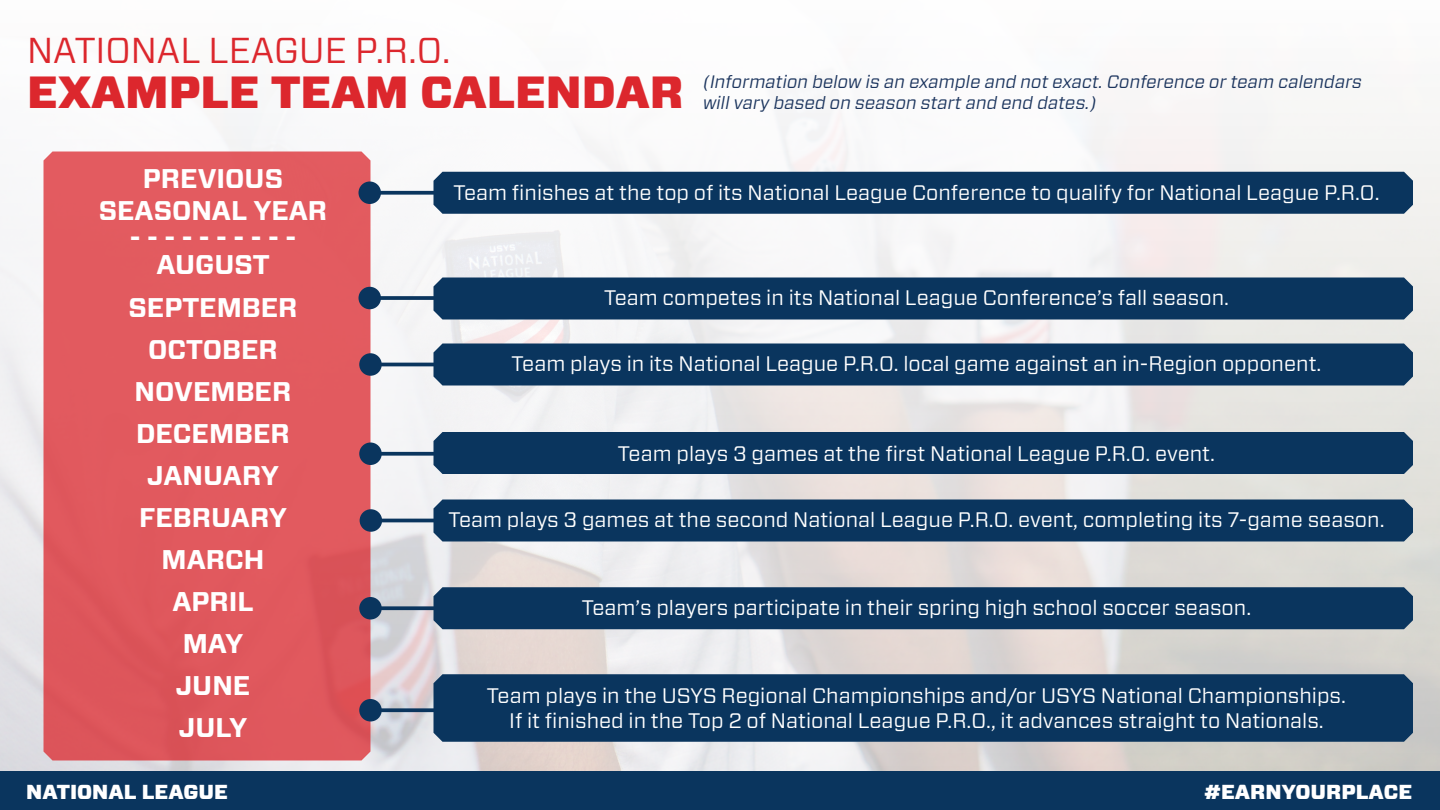
<style>
.page{position:relative;width:1440px;height:810px;background:#fff}
.page>*{position:absolute;margin:0;border:0;box-sizing:border-box;transform-origin:0 0}
.t1{font:900 45px "Forza";color:#dc272d}
.t2{font:36px "Forza";color:#dc272d}
.t3{font:700 27px/42px "Forza";color:#fff;text-align:center}
.t4{font:21px "Forza";color:#fff}
.t5{font:900 20.25px "Forza";color:#fff}
.t6{font:italic 18px/21.6px "Forza";color:#1c355e}
</style>
<div class="page">
<img style="left:0;top:113px;width:1439px;height:658px">
<div style="left:44px;top:152px;width:326px;height:608px;background:#e25a5f"></div>
<div style="left:434px;top:172px;width:979px;height:42px;background:#0a355e"></div>
<hr style="left:371px;top:519px;width:71px;height:3px;background:#0a355e">
<div style="left:360px;top:509px;width:22px;height:23px;background:#0a355e;border-radius:50%"></div>
<div style="left:434px;top:278px;width:979px;height:42px;background:#0a355e"></div>
<div style="left:434px;top:500px;width:979px;height:42px;background:#0a355e"></div>
<div style="left:434px;top:344px;width:979px;height:42px;background:#0a355e"></div>
<div style="left:434px;top:432px;width:979px;height:42px;background:#0a355e"></div>
<div style="left:434px;top:587px;width:979px;height:42px;background:#0a355e"></div>
<div style="left:434px;top:674px;width:979px;height:68px;background:#0a355e"></div>
<svg style="left:381px;top:191px;width:60px;height:4px"></svg>
<div style="left:358px;top:182px;width:23px;height:22px;background:#0a355e;border-radius:50%"></div>
<svg style="left:381px;top:296px;width:60px;height:4px"></svg>
<div style="left:358px;top:287px;width:23px;height:22px;background:#0a355e;border-radius:50%"></div>
<hr style="left:370px;top:363px;width:72px;height:3px;background:#0a355e">
<div style="left:359px;top:353px;width:23px;height:23px;background:#0a355e;border-radius:50%"></div>
<svg style="left:382px;top:452px;width:60px;height:4px"></svg>
<div style="left:359px;top:442px;width:23px;height:23px;background:#0a355e;border-radius:50%"></div>
<svg style="left:382px;top:606px;width:60px;height:4px"></svg>
<div style="left:359px;top:597px;width:23px;height:23px;background:#0a355e;border-radius:50%"></div>
<svg style="left:382px;top:708px;width:60px;height:4px"></svg>
<div style="left:359px;top:699px;width:23px;height:23px;background:#0a355e;border-radius:50%"></div>
<div style="left:0;top:771px;width:1439px;height:39px;background:#0a355e"></div>
<p class="t2" style="left:27px;top:26px;width:425px">NATIONAL LEAGUE P.R.O.</p>
<p class="t1" style="left:27px;top:62px;width:659px">EXAMPLE TEAM CALENDAR</p>
<p class="t6" style="left:702px;top:71px;width:665px">(Information below is an example and notexact.Conference orteam calendars willvary based on season startand end dates.)</p>
<p class="t3" style="left:143px;top:158px;width:142px">PREVIOUS</p>
<p class="t3" style="left:99px;top:190px;width:230px">SEASONAL YEAR</p>
<p class="t3" style="left:130px;top:217px;width:168px">- - - - - - - - - -</p>
<p class="t3" style="left:156px;top:244px;width:115px">AUGUST</p>
<p class="t3" style="left:129px;top:286px;width:171px">SEPTEMBER</p>
<p class="t3" style="left:148px;top:328px;width:131px">OCTOBER</p>
<p class="t3" style="left:135px;top:370px;width:158px">NOVEMBER</p>
<p class="t3" style="left:136px;top:412px;width:155px">DECEMBER</p>
<p class="t3" style="left:147px;top:454px;width:133px">JANUARY</p>
<p class="t3" style="left:139px;top:496px;width:149px">FEBRUARY</p>
<p class="t3" style="left:162px;top:538px;width:104px">MARCH</p>
<p class="t3" style="left:172px;top:580px;width:83px">APRIL<br>MAY</p>
<p class="t3" style="left:176px;top:665px;width:76px">JUNE</p>
<p class="t3" style="left:179px;top:707px;width:70px">JULY</p>
<p class="t4" style="left:453px;top:178px;width:928px">Team finishes at the top of its National League Conference to qualify for National League P.R.O.</p>
<p class="t4" style="left:604px;top:283px;width:626px">Team competes in its National League Conference’s fall season.</p>
<p class="t4" style="left:512px;top:349px;width:811px">Team plays in its National League P.R.O. local game against an in-Region opponent.</p>
<p class="t4" style="left:618px;top:439px;width:599px">Team plays 3 games at the first National League P.R.O. event.</p>
<p class="t4" style="left:448px;top:505px;width:938px">Team plays 3 games at the second National League P.R.O. event, completing its 7-game season.</p>
<p class="t4" style="left:582px;top:594px;width:671px">Team’s players participate in their spring high school soccer season.</p>
<p class="t4" style="left:487px;top:681px;width:861px">Team plays in the USYS Regional Championships and/or USYS National Championships.</p>
<p class="t4" style="left:509px;top:707px;width:816px">If it finished in the Top 2 of National League P.R.O., it advances straight to Nationals.</p>
<p class="t5" style="left:26px;top:779px;width:203px">NATIONAL LEAGUE</p>
<p class="t5" style="left:1204px;top:779px;width:210px">#EARNYOURPLACE</p>
</div>
